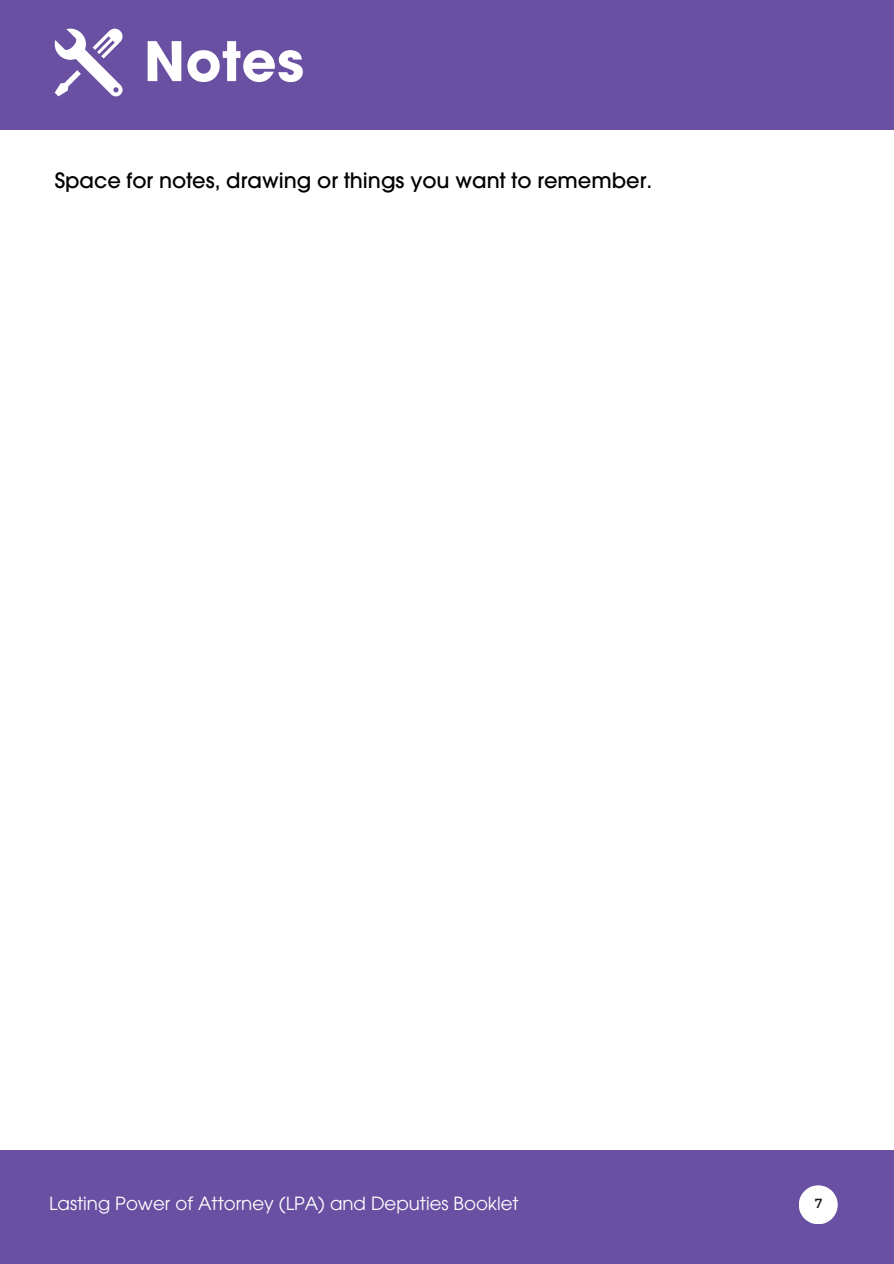
<style>
.page{position:relative;width:894px;height:1264px;background:#fff}
.page>*{position:absolute;margin:0;border:0;box-sizing:border-box;transform-origin:0 0}
.t1{font:700 54px "Avant Garde";letter-spacing:.01em;color:#fff}
.t2{font:500 21px "Avant Garde";color:#000}
.t3{font:18.15px "ITC Avant Garde Pro";color:#fff}
.t4{font:13.2px "Montserrat";color:#191919}
</style>
<div class="page">
<div style="left:0;top:1150px;width:893px;height:113px;background:#6950a2"></div>
<svg style="left:799px;top:1185px;width:38px;height:39px"></svg>
<div style="left:0;top:0;width:893px;height:129px;background:#6950a2"></div>
<svg style="left:55px;top:29px;width:67px;height:67px"></svg>
<h2 class="t1" style="left:144px;top:26px;width:161px">Notes</h2>
<h1 class="t2" style="left:55px;top:167px;width:599px">Space for notes, drawing or things you want to remember.</h1>
<p class="t3" style="left:49px;top:1196px;width:471px">Lasting Power of Attorney (LPA) and Deputies Booklet</p>
<p class="t4" style="left:814px;top:1194px;width:9px">7</p>
</div>
